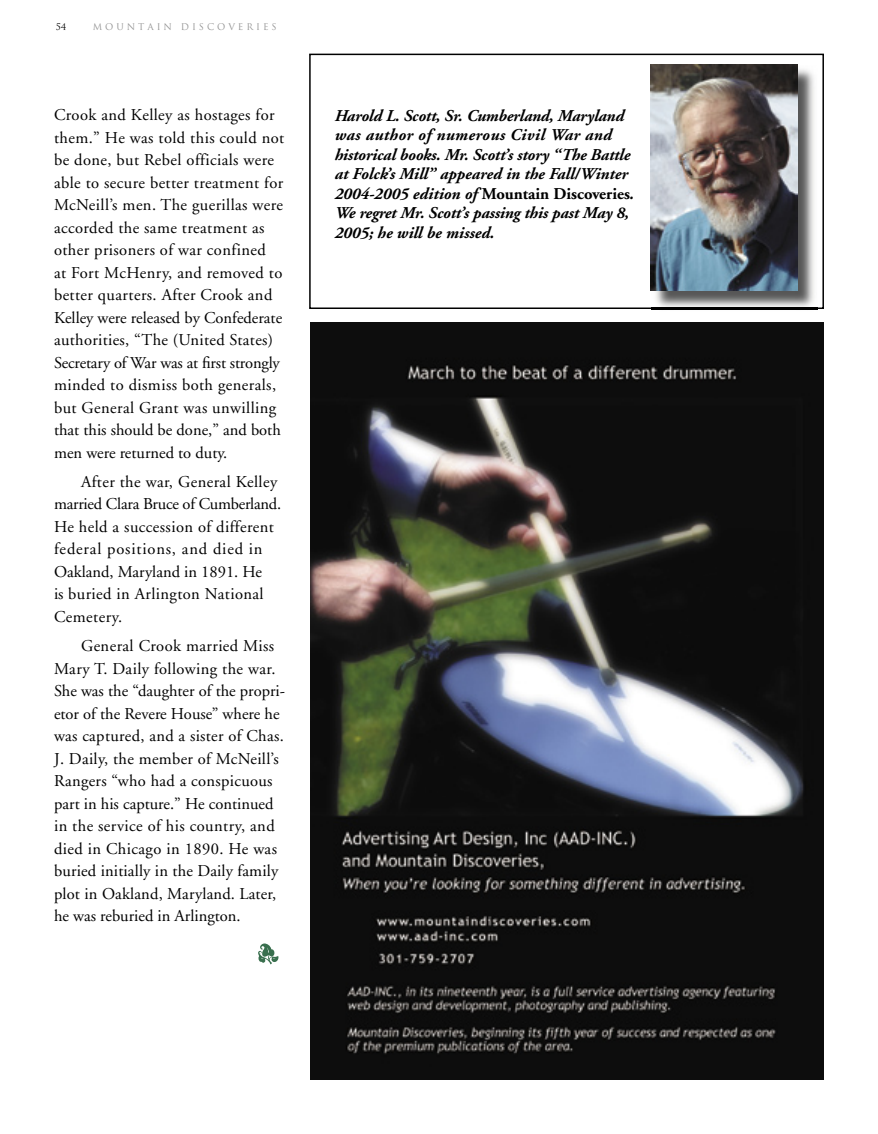
<style>
.page{position:relative;width:878px;height:1134px;background:#fff}
.page>*{position:absolute;margin:0;border:0;box-sizing:border-box;transform-origin:0 0}
.t1{font:16.5px/22.5px "Adobe Garamond";letter-spacing:.02em;color:#000}
.t2{font:italic 700 16.5px/19.5px "Adobe Garamond";letter-spacing:-.01em;color:#000}
.t3{font:9px "Trajan";color:#939393}
.t4{font:9px "Trajan";color:#000}
.s1{font-style:normal}
</style>
<div class="page">
<svg style="left:309px;top:54px;width:515px;height:255px"></svg>
<img style="left:310px;top:322px;width:513px;height:758px">
<img style="left:651px;top:65px;width:166px;height:245px">
<img style="left:651px;top:308px;width:166px;height:1px">
<img style="left:650px;top:65px;width:147px;height:226px">
<svg style="left:258px;top:944px;width:20px;height:20px"></svg>
<p class="t4" style="left:56px;top:21px;width:12px">54</p>
<p class="t3" style="left:93px;top:21px;width:185px">M O U N T A I N D I S C O V E R I E S</p>
<p class="t1" style="left:54px;top:104px;width:232px">Crook and Kelley as hostages for them.” He was told this could not be done, but Rebel officials were able to secure better treatment for<br>McNeill’s men. The guerillas were accorded the same treatment as other prisoners of war confined<br>at Fort McHenry, and removed to better quarters. After Crook and<br>Kelley were released by Confederate authorities, “The (United States)<br>Secretary of War was at first strongly minded to dismiss both generals, but General Grant was unwilling that this should be done,” and both men were returned to duty.</p>
<p class="t1" style="left:54px;top:471px;width:229px;text-indent:27px">After the war, General Kelley married Clara Bruce of Cumberland.<br>He held a succession of different federal positions, and died in<br>Oakland, Maryland in 1891. He<br>is buried in Arlington National<br>Cemetery.</p>
<p class="t1" style="left:54px;top:635px;width:232px;text-indent:27px">General Crook married Miss<br>Mary T. Daily following the war.<br>She was the “daughter of the propri&shy;etor of the Revere House” where he was captured, and a sister of Chas.<br>J. Daily, the member of McNeill’s<br>Rangers “who had a conspicuous part in his capture.” He continued in the service of his country, and died in Chicago in 1890. He was buried initially in the Daily family plot in Oakland, Maryland. Later, he was reburied in Arlington.</p>
<p class="t2" style="left:334px;top:106px;width:301px">Harold L. Scott, Sr. Cumberland, Maryland was author of numerous Civil War and historical books. Mr. Scott’s story “The Battle at Folck’s Mill” appeared in the Fall/Winter 2004-2005 edition of <span class="s1">Mountain Discoveries</span>.<br>We regret Mr. Scott’s passing this past May 8, 2005; he will be missed.</p>
</div>
